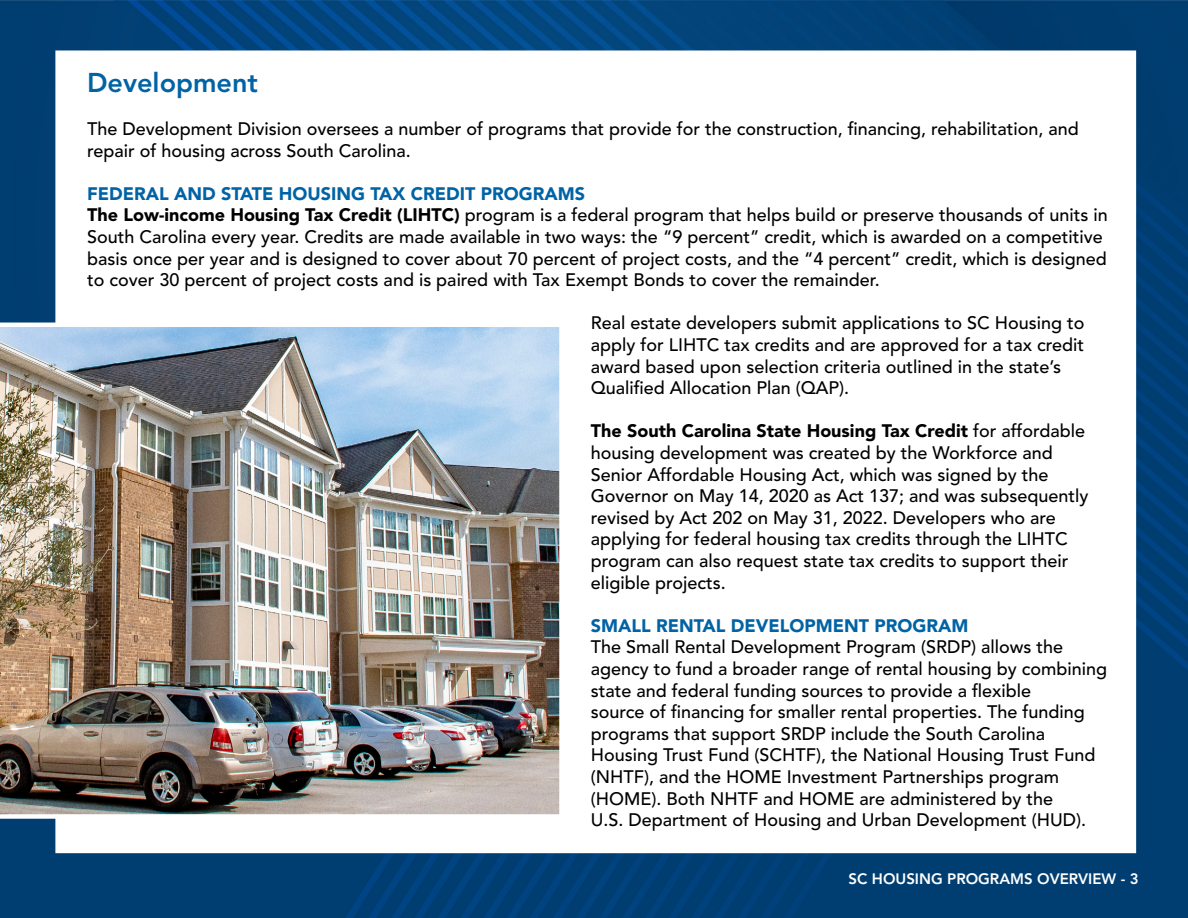
<style>
.page{position:relative;width:1188px;height:918px;background:#fff}
.page>*{position:absolute;margin:0;border:0;box-sizing:border-box;transform-origin:0 0}
.t1{font:800 27px "Avenir LT Std";color:#0063a5}
.t2{font:500 18px/21.6px "Avenir LT Std";color:#000}
.t3{font:900 18px "Avenir LT Std";color:#0063a5}
.t4{font:800 15px "Avenir LT Std";color:#fff}
.s1{font-weight:900;color:#0063a5}
.s2{font-weight:900}
</style>
<div class="page">
<img style="left:0;top:0;width:1188px;height:918px">
<div style="left:55px;top:50px;width:1081px;height:803px;background:#fff;border:2px solid #fff"></div>
<img style="left:0;top:323px;width:560px;height:496px">
<h1 class="t1" style="left:87px;top:66px;width:172px">Development</h1>
<p class="t2" style="left:87px;top:118px;width:993px">The Development Division oversees a number of programs that provide for the construction, financing, rehabilitation, and repair of housing across South Carolina.</p>
<p class="t2" style="left:87px;top:183px;width:1022px"><span class="s1">FEDERAL AND STATE HOUSING TAX CREDIT PROGRAMS<br></span><span class="s2">The Low-income Housing Tax Credit (LIHTC)</span> program is a federal program that helps build or preserve thousands of units in South Carolina every year. Credits are made available in two ways: the “9 percent” credit, which is awarded on a competitive basis once per year and is designed to cover about 70 percent of project costs, and the “4 percent” credit, which is designed to cover 30 percent of project costs and is paired with Tax Exempt Bonds to cover the remainder.</p>
<p class="t2" style="left:591px;top:313px;width:495px">Real estate developers submit applications to SC Housing to apply for LIHTC tax credits and are approved for a tax credit award based upon selection criteria outlined in the state’s Qualified Allocation Plan (QAP).</p>
<p class="t2" style="left:591px;top:421px;width:499px"><span class="s2">The South Carolina State Housing Tax Credit</span> for affordable housing development was created by the Workforce and Senior Affordable Housing Act, which was signed by the Governor on May 14, 2020 as Act 137; and was subsequently revised by Act 202 on May 31, 2022. Developers who are applying for federal housing tax credits through the LIHTC program can also request state tax credits to support their eligible projects.</p>
<p class="t3" style="left:591px;top:615px;width:379px">SMALL RENTAL DEVELOPMENT PROGRAM</p>
<p class="t2" style="left:591px;top:637px;width:518px">The Small Rental Development Program (SRDP) allows the agency to fund a broader range of rental housing by combining state and federal funding sources to provide a flexible<br>source of financing for smaller rental properties. The funding programs that support SRDP include the South Carolina Housing Trust Fund (SCHTF), the National Housing Trust Fund (NHTF), and the HOME Investment Partnerships program (HOME). Both NHTF and HOME are administered by the<br>U.S. Department of Housing and Urban Development (HUD).</p>
<p class="t4" style="left:849px;top:870px;width:292px">SC HOUSING PROGRAMS OVERVIEW - 3</p>
</div>
